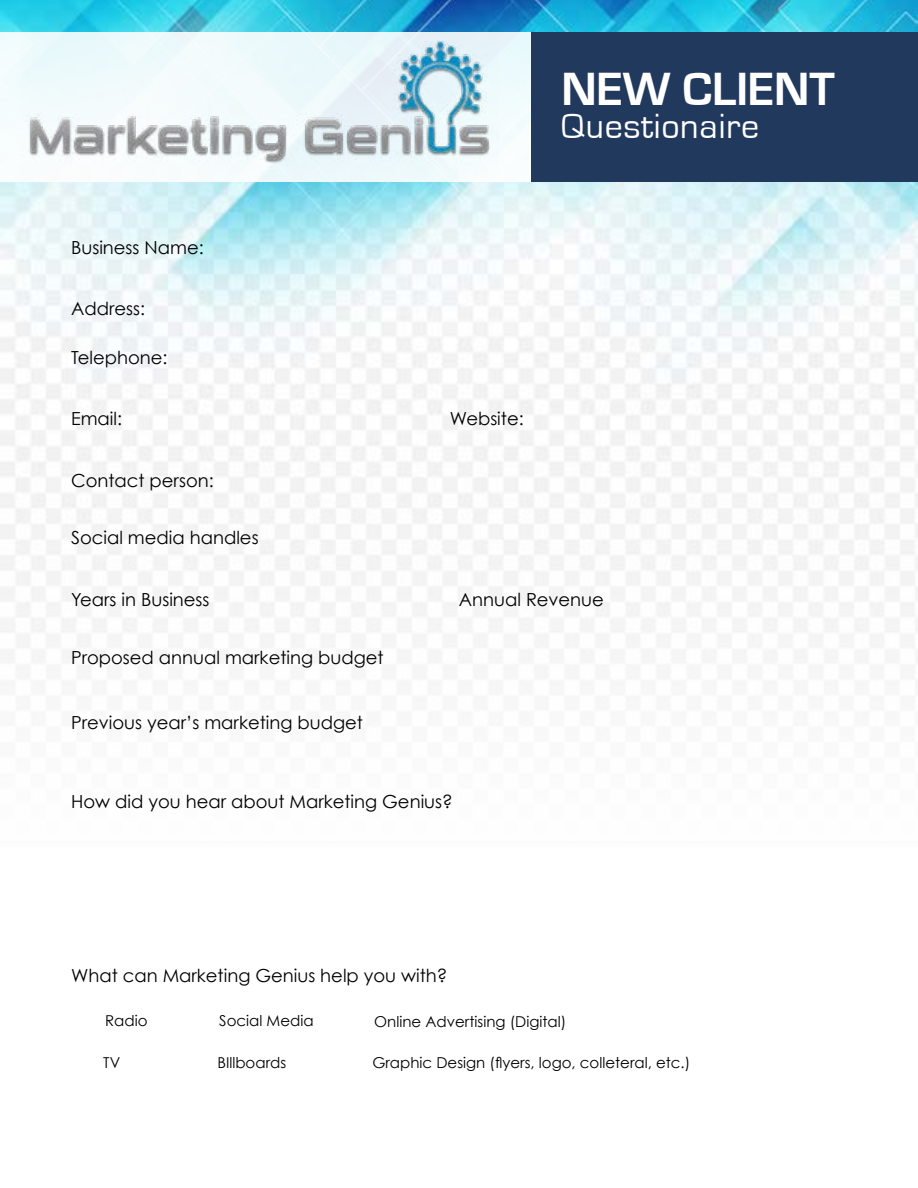
<style>
.page{position:relative;width:918px;height:1188px;background:#fff}
.page>*{position:absolute;margin:0;border:0;box-sizing:border-box;transform-origin:0 0}
.t1{font:700 48px "Eurostile";color:#fff}
.t2{font:36px "Eurostile";letter-spacing:.02em;color:#fff}
.t3{font:18px "Century Gothic";color:#000}
.t4{font:15px "Century Gothic";color:#000}
</style>
<div class="page">
<img style="left:0;top:0;width:918px;height:682px">
<div style="left:0;top:32px;width:918px;height:149px;background:#f4fcfd"></div>
<img style="left:20px;top:7px;width:478px;height:165px">
<div style="left:531px;top:32px;width:387px;height:149px;background:#22395e"></div>
<h1 class="t1" style="left:562px;top:63px;width:275px">NEW CLIENT</h1>
<h2 class="t2" style="left:562px;top:107px;width:199px">Questionaire</h2>
<p class="t3" style="left:71px;top:236px;width:134px">Business Name:</p>
<p class="t3" style="left:71px;top:298px;width:75px">Address:</p>
<p class="t3" style="left:71px;top:347px;width:98px">Telephone:</p>
<p class="t3" style="left:71px;top:408px;width:53px">Email:</p>
<p class="t3" style="left:450px;top:408px;width:75px">Website:</p>
<p class="t3" style="left:71px;top:469px;width:144px">Contact person:</p>
<p class="t3" style="left:71px;top:527px;width:189px">Social media handles</p>
<p class="t3" style="left:71px;top:589px;width:140px">Years in Business</p>
<p class="t3" style="left:459px;top:589px;width:147px">Annual Revenue</p>
<p class="t3" style="left:71px;top:647px;width:314px">Proposed annual marketing budget</p>
<p class="t3" style="left:71px;top:712px;width:293px">Previous year’s marketing budget</p>
<p class="t3" style="left:71px;top:791px;width:383px">How did you hear about Marketing Genius?</p>
<p class="t3" style="left:71px;top:965px;width:378px">What can Marketing Genius help you with?</p>
<p class="t4" style="left:105px;top:1011px;width:44px">Radio</p>
<p class="t4" style="left:219px;top:1011px;width:96px">Social Media</p>
<p class="t4" style="left:374px;top:1012px;width:194px">Online Advertising (Digital)</p>
<p class="t4" style="left:103px;top:1053px;width:18px">TV</p>
<p class="t4" style="left:217px;top:1053px;width:70px">BIllboards</p>
<p class="t4" style="left:372px;top:1053px;width:319px">Graphic Design (flyers, logo, colleteral, etc.)</p>
</div>
